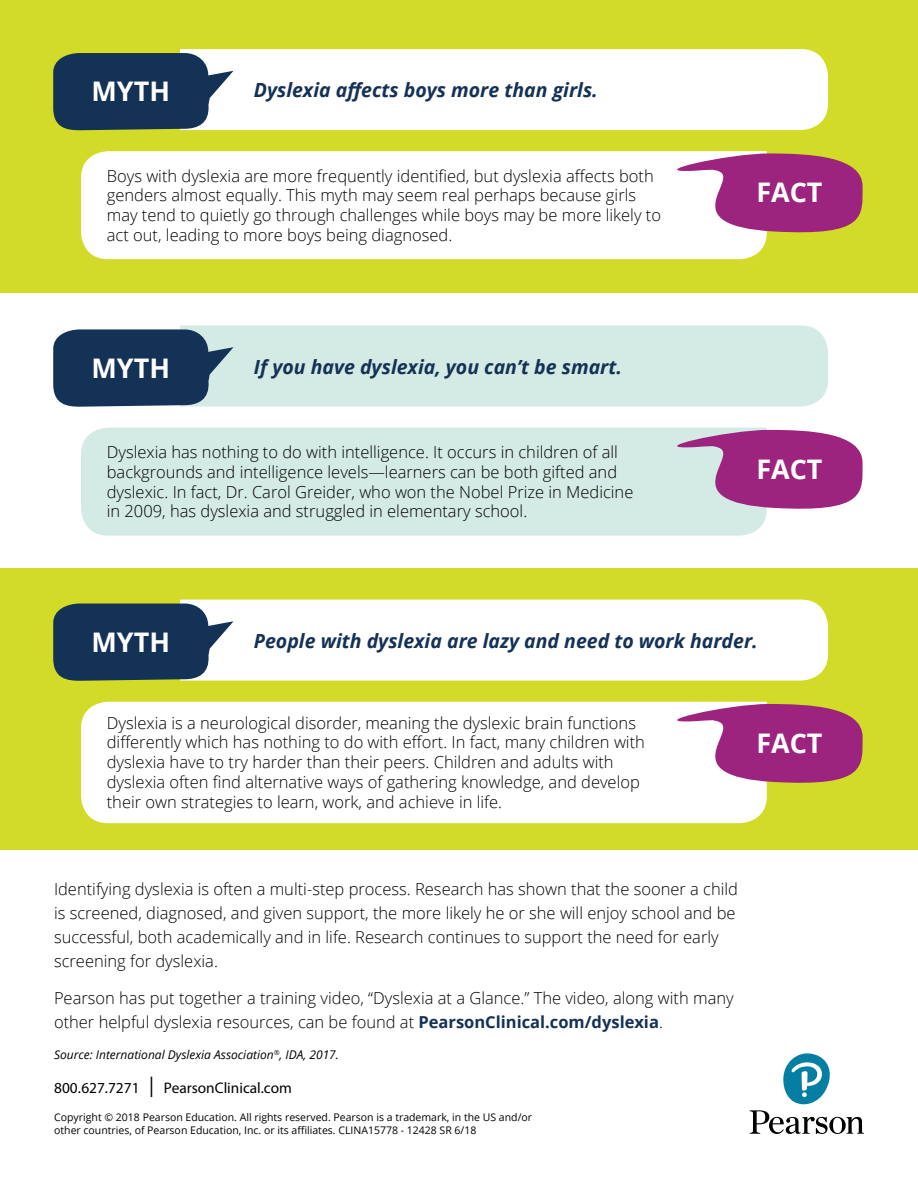
<style>
.page{position:relative;width:918px;height:1188px;background:#fff}
.page>*{position:absolute;margin:0;border:0;box-sizing:border-box;transform-origin:0 0}
.t1{font:700 27px "Open Sans";color:#fff}
.t2{font:italic 700 19.5px "Open Sans";color:#143156}
.t3{font:300 16.5px/19.8px "Open Sans";color:#000}
.t4{font:15.3px "Myriad Pro";color:#000}
.t5{font:italic 12px "Open Sans";color:#000}
.t6{font:10.5px/12.6px "Open Sans";color:#000}
.s1{font-weight:700;color:#143156}
.s2{font-size:20.4px}
</style>
<div class="page">
<svg style="left:750px;top:1053px;width:114px;height:81px"></svg>
<div style="left:0;top:0;width:918px;height:292px;background:#d2db27"></div>
<div style="left:81px;top:151px;width:686px;height:108px;background:#fff"></div>
<div style="left:81px;top:428px;width:686px;height:108px;background:#d4eae4"></div>
<div style="left:180px;top:49px;width:648px;height:81px;background:#fff"></div>
<div style="left:180px;top:326px;width:648px;height:80px;background:#d4eae4"></div>
<svg style="left:639px;top:153px;width:224px;height:84px;background:#c582a9"></svg>
<svg style="left:639px;top:430px;width:224px;height:83px;background:#b77bac"></svg>
<svg style="left:53px;top:53px;width:181px;height:77px;background:#37506c"></svg>
<svg style="left:53px;top:329px;width:181px;height:78px;background:#35506e"></svg>
<div style="left:0;top:568px;width:918px;height:282px;background:#d2db27"></div>
<div style="left:81px;top:702px;width:686px;height:121px;background:#fff"></div>
<div style="left:180px;top:600px;width:648px;height:81px;background:#fff"></div>
<svg style="left:639px;top:704px;width:224px;height:83px;background:#c481a9"></svg>
<svg style="left:53px;top:604px;width:181px;height:77px;background:#38506b"></svg>
<h1 class="t1" style="left:91px;top:72px;width:80px">MYTH</h1>
<p class="t2" style="left:254px;top:76px;width:345px">Dyslexia affects boys more than girls.</p>
<p class="t3" style="left:107px;top:165px;width:556px">Boys with dyslexia are more frequently identified, but dyslexia affects both genders almost equally. This myth may seem real perhaps because girls may tend to quietly go through challenges while boys may be more likely to act out, leading to more boys being diagnosed.</p>
<h1 class="t1" style="left:91px;top:349px;width:80px">MYTH</h1>
<p class="t2" style="left:254px;top:353px;width:370px">If you have dyslexia, you can’t be smart.</p>
<p class="t3" style="left:107px;top:442px;width:528px">Dyslexia has nothing to do with intelligence. It occurs in children of all backgrounds and intelligence levels—learners can be both gifted and dyslexic. In fact, Dr. Carol Greider, who won the Nobel Prize in Medicine in 2009, has dyslexia and struggled in elementary school.</p>
<h1 class="t1" style="left:756px;top:173px;width:68px">FACT</h1>
<h1 class="t1" style="left:756px;top:450px;width:68px">FACT</h1>
<h1 class="t1" style="left:91px;top:623px;width:80px">MYTH</h1>
<p class="t2" style="left:254px;top:627px;width:505px">People with dyslexia are lazy and need to work harder.</p>
<p class="t3" style="left:107px;top:712px;width:540px">Dyslexia is a neurological disorder, meaning the dyslexic brain functions differently which has nothing to do with effort. In fact, many children with dyslexia have to try harder than their peers. Children and adults with dyslexia often find alternative ways of gathering knowledge, and develop their own strategies to learn, work, and achieve in life.</p>
<h1 class="t1" style="left:756px;top:724px;width:68px">FACT</h1>
<p class="t3" style="left:54px;top:876px;width:686px;line-height:24px">Identifying dyslexia is often a multi-step process. Research has shown that the sooner a child is screened, diagnosed, and given support, the more likely he or she will enjoy school and be successful, both academically and in life. Research continues to support the need for early screening for dyslexia.</p>
<p class="t3" style="left:54px;top:986px;width:681px;line-height:24px">Pearson has put together a training video, “Dyslexia at a Glance.” The video, along with many other helpful dyslexia resources, can be found at <span class="s1">PearsonClinical.com/dyslexia</span>.</p>
<p class="t5" style="left:54px;top:1047px;width:286px">Source: International Dyslexia Association<sup>®</sup>, IDA, 2017.</p>
<p class="t4" style="left:54px;top:1079px;width:239px">800.627.7271 <span class="s2">|</span> PearsonClinical.com</p>
<p class="t6" style="left:54px;top:1111px;width:479px">Copyright © 2018 Pearson Education. All rights reserved. Pearson is a trademark, in the US and/or other countries, of Pearson Education, Inc. or its affiliates. CLINA15778 - 12428 SR 6/18</p>
</div>
